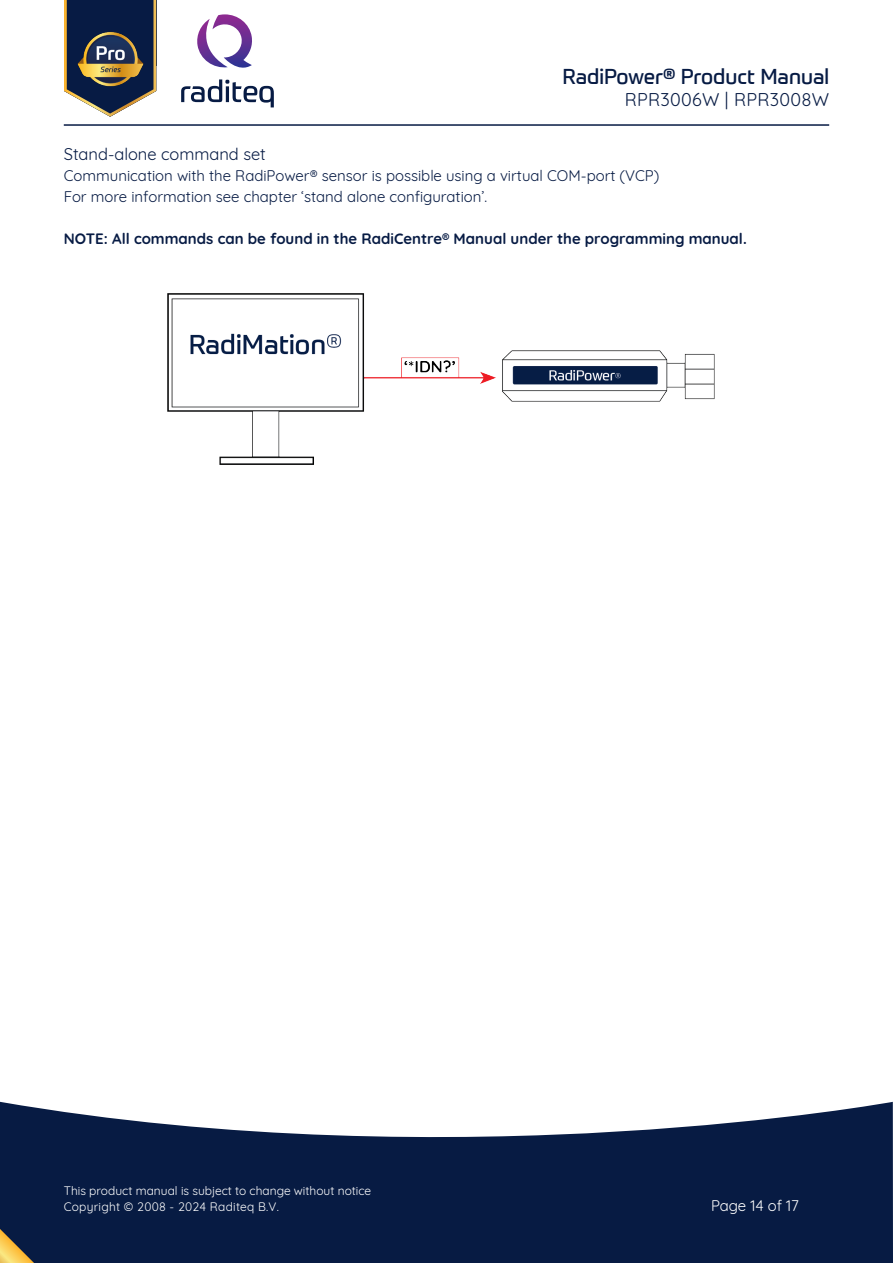
<style>
.page{position:relative;width:893px;height:1263px;background:#fff}
.page>*{position:absolute;margin:0;border:0;box-sizing:border-box;transform-origin:0 0}
.t1{font:21px "Prometo";color:#071b44}
.t2{font:18px "Quicksand";letter-spacing:.015em;color:#071b44}
.t3{font:16.5px "Quicksand";color:#071b44}
.t4{font:15px "Quicksand";color:#071b44}
.t5{font:700 15px "Quicksand";color:#071b44}
.t6{font:15px "Quicksand";color:#fff}
.t7{font:12px/16.2px "Quicksand";color:#fff}
</style>
<div class="page">
<hr style="left:64px;top:124px;width:765px;height:2px;background:#071b44">
<svg style="left:85px;top:0;width:71px;height:117px"></svg>
<img style="left:64px;top:0;width:89px;height:103px">
<svg style="left:181px;top:14px;width:93px;height:93px"></svg>
<svg style="left:0;top:1102px;width:893px;height:161px;background:#2b3c5e"></svg>
<svg style="left:0;top:1214px;width:49px;height:49px;background:#414546"></svg>
<img style="left:167px;top:293px;width:548px;height:172px">
<h1 class="t1" style="left:563px;top:64px;width:268px">RadiPower® Product Manual</h1>
<p class="t2" style="left:625px;top:85px;width:206px">RPR3006W | RPR3008W</p>
<h2 class="t3" style="left:64px;top:142px;width:204px">Stand-alone command set</h2>
<p class="t4" style="left:64px;top:164px;width:597px">Communication with the RadiPower® sensor is possible using a virtual COM-port (VCP)</p>
<p class="t4" style="left:64px;top:185px;width:425px">For more information see chapter ‘stand alone configuration’.</p>
<p class="t5" style="left:64px;top:227px;width:684px">NOTE: All commands can be found in the RadiCentre® Manual under the programming manual.</p>
<p class="t7" style="left:64px;top:1181px;width:309px">This product manual is subject to change without notice<br>Copyright © 2008 - 2024 Raditeq B.V.</p>
<p class="t6" style="left:711px;top:1193px;width:89px">Page 14 of 17</p>
</div>
